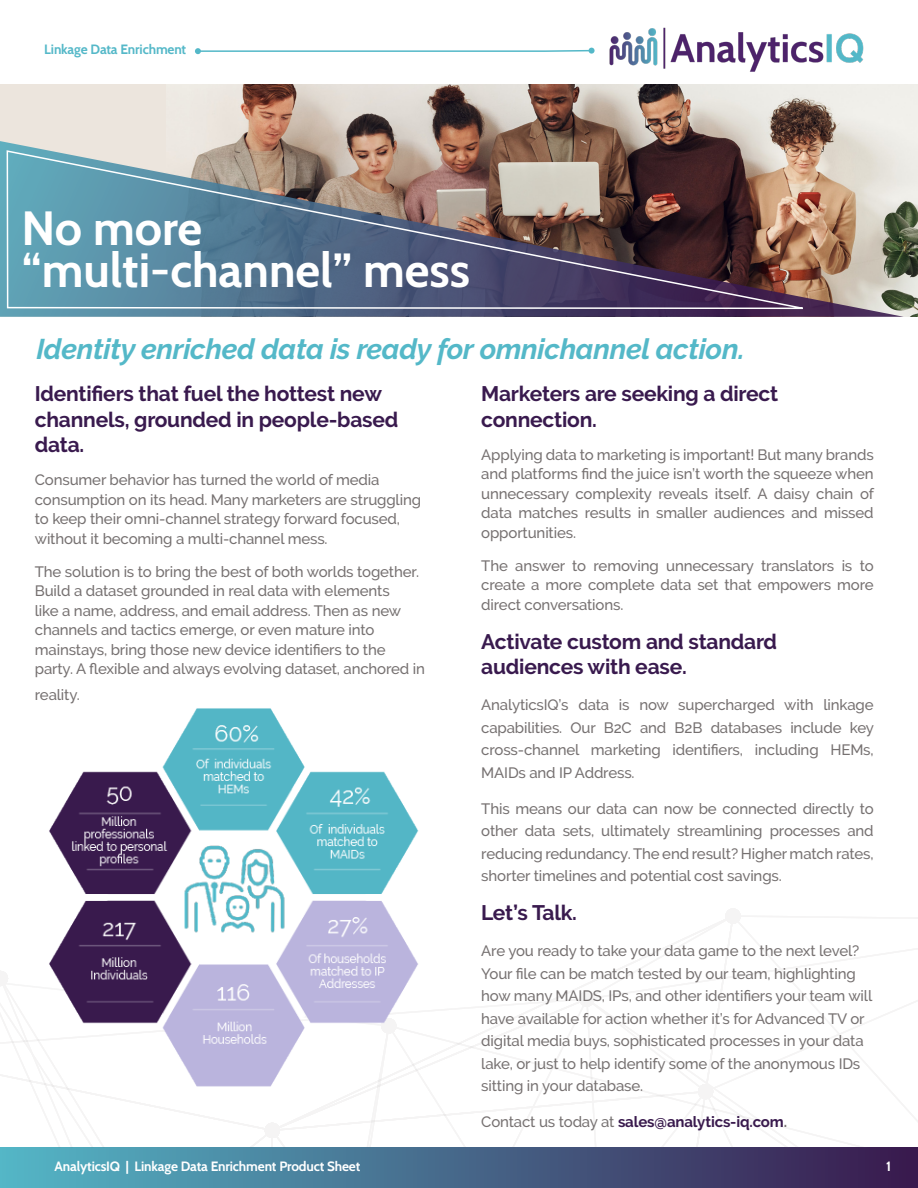
<style>
.page{position:relative;width:918px;height:1188px;background:#fff}
.page>*{position:absolute;margin:0;border:0;box-sizing:border-box;transform-origin:0 0}
.t1{font:48px "Cabin";color:#fff}
.t2{font:italic 700 28.5px "Raleway";letter-spacing:-.01em;color:#54b8c8}
.t3{font:700 21px/25.5px "Raleway";letter-spacing:-.01em;color:#391a4e}
.t4{font:500 15px/19.5px "Raleway";letter-spacing:-.01em;color:#767171;text-align:justify}
.t5{font:700 15px "Raleway";letter-spacing:-.01em;color:#391a4d}
.t6{font:13.5px "Cabin";letter-spacing:-.01em;color:#fff}
.t7{font:13.5px "Cabin";letter-spacing:-.01em;color:#54b8c8}
.s1{font-weight:500;color:#767171}
.s2{color:#767171}
</style>
<div class="page">
<div style="left:0;top:85px;width:167px;height:232px;background:#ece5dd"></div>
<div style="left:0;top:1148px;width:918px;height:40px;background:linear-gradient(to right,#54b6c7,#39184d)"></div>
<svg style="left:0;top:908px;width:918px;height:240px"></svg>
<img style="left:167px;top:85px;width:751px;height:232px">
<img style="left:0;top:136px;width:904px;height:181px">
<img style="left:6px;top:149px;width:812px;height:161px">
<svg style="left:195px;top:48px;width:392px;height:6px"></svg>
<img style="left:587px;top:27px;width:277px;height:45px">
<img style="left:22px;top:708px;width:405px;height:421px">
<p class="t7" style="left:44px;top:39px;width:144px">Linkage Data Enrichment</p>
<p class="t1" style="left:22px;top:190px;width:182px">No more</p>
<p class="t1" style="left:22px;top:232px;width:450px">“multi-channel” mess</p>
<p class="t2" style="left:36px;top:332px;width:710px">Identity enriched data is ready for omnichannel action.</p>
<p class="t3" style="left:35px;top:381px;width:365px">Identifiers that fuel the hottest new channels, grounded in people-based data.</p>
<p class="t4" style="left:35px;top:470px;width:388px;text-align:left">Consumer behavior has turned the world of media consumption on its head. Many marketers are struggling to keep their omni-channel strategy forward focused, without it becoming a multi-channel mess.</p>
<p class="t4" style="left:35px;top:562px;width:392px;text-align:left">The solution is to bring the best of both worlds together.<br>Build a dataset grounded in real data with elements<br>like a name, address, and email address. Then as new channels and tactics emerge, or even mature into mainstays, bring those new device identifiers to the party. A flexible and always evolving dataset, anchored in</p>
<p class="t4" style="left:35px;top:685px;width:47px">reality.</p>
<p class="t3" style="left:481px;top:381px;width:298px">Marketers are seeking a direct connection.</p>
<p class="t4" style="left:481px;top:445px;width:394px">Applying data to marketing is important! But many brands and platforms find the juice isn’t worth the squeeze when unnecessary complexity reveals itself. A daisy chain of data matches results in smaller audiences and missed opportunities.</p>
<p class="t4" style="left:481px;top:556px;width:394px">The answer to removing unnecessary translators is to create a more complete data set that empowers more direct conversations.</p>
<p class="t3" style="left:481px;top:629px;width:297px">Activate custom and standard audiences with ease.</p>
<p class="t4" style="left:481px;top:694px;width:394px;line-height:22.5px">AnalyticsIQ’s data is now supercharged with linkage capabilities. Our B2C and B2B databases include key cross-channel marketing identifiers, including HEMs, MAIDs and IP Address.</p>
<p class="t4" style="left:481px;top:797px;width:394px;line-height:22.5px">This means our data can now be connected directly to other data sets, ultimately streamlining processes and reducing redundancy. The end result? Higher match rates, shorter timelines and potential cost savings.</p>
<p class="t3" style="left:481px;top:900px;width:97px">Let’s Talk.</p>
<p class="t4" style="left:481px;top:940px;width:393px;line-height:22.5px;text-align:left">Are you ready to take your data game to the next level?<br>Your file can be match tested by our team, highlighting how many MAIDS, IPs, and other identifiers your team will have available for action whether it’s for Advanced TV or digital media buys, sophisticated processes in your data lake, or just to help identify some of the anonymous IDs sitting in your database.</p>
<p class="t5" style="left:481px;top:1113px;width:307px"><span class="s1">Contact us today at</span> sales@analytics-iq.com<span class="s2">.</span></p>
<p class="t6" style="left:55px;top:1156px;width:307px">AnalyticsIQ | Linkage Data Enrichment Product Sheet</p>
<p class="t6" style="left:886px;top:1155px;width:6px">1</p>
</div>
